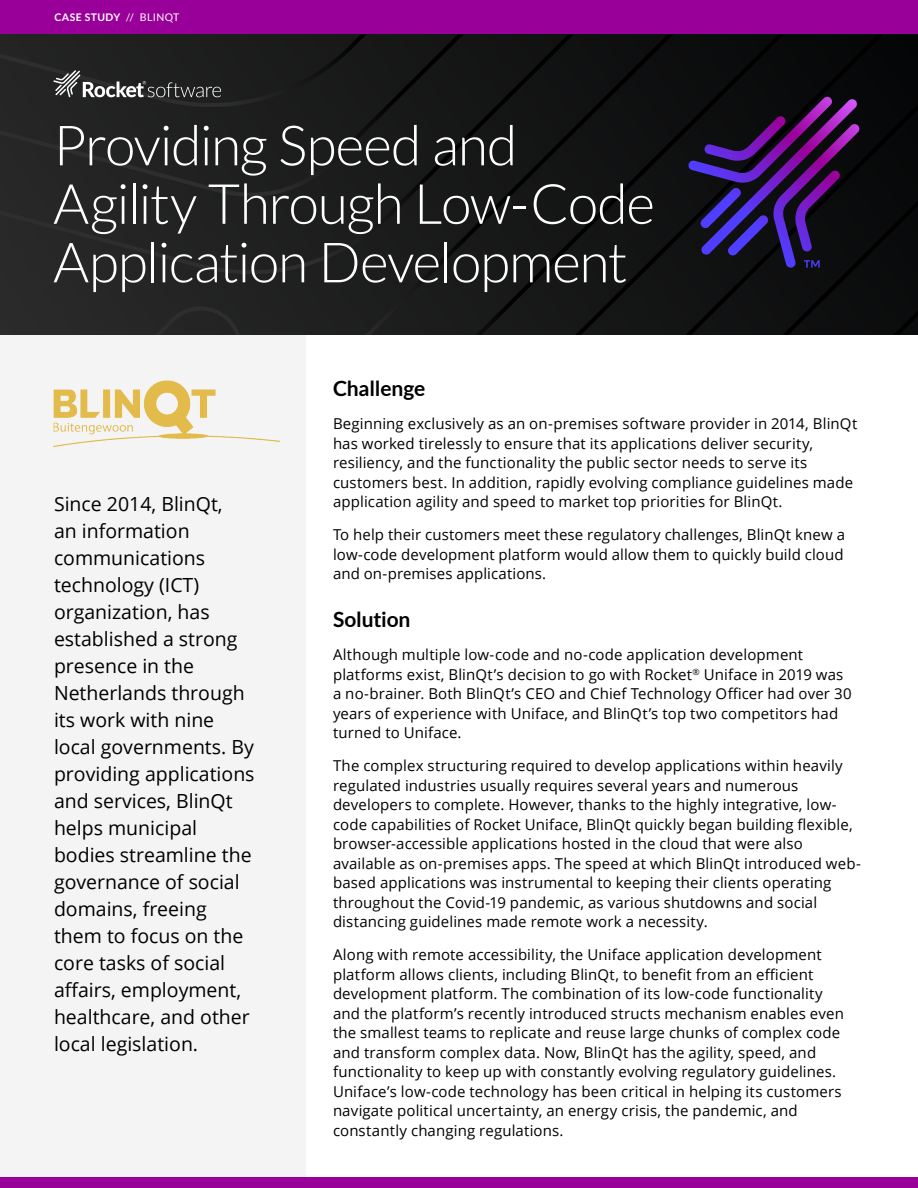
<style>
.page{position:relative;width:918px;height:1188px;background:#fff}
.page>*{position:absolute;margin:0;border:0;box-sizing:border-box;transform-origin:0 0}
.H1-Product_name{font:300 55.5px/58.5px "Lato";letter-spacing:-.02em;color:#fff}
.H7{font:700 21px "Lato";letter-spacing:-.005em;color:#000}
.body_product_intro_s{font:19.5px/27px "Open Sans";color:#000}
.body_copy_text{font:15px/19.5px "Open Sans";letter-spacing:.01em;color:#000}
.eyebrow___category{font:700 10.5px "Lato";letter-spacing:.04em;color:#fff}
.s1{font-weight:400}
</style>
<div class="page">
<div style="left:0;top:323px;width:306px;height:865px;background:#f4f4f5"></div>
<svg style="left:0;top:34px;width:918px;height:301px;background:#181819"></svg>
<div style="left:0;top:0;width:918px;height:34px;background:#909"></div>
<svg style="left:688px;top:97px;width:171px;height:171px;background:#2a1345"></svg>
<svg style="left:53px;top:70px;width:168px;height:27px;background:#494949"></svg>
<div style="left:0;top:1177px;width:918px;height:11px;background:#909"></div>
<img style="left:54px;top:380px;width:226px;height:67px">
<p class="eyebrow___category" style="left:54px;top:11px;width:127px">CASE STUDY <span class="s1">// BLINQT</span></p>
<p class="H1-Product_name" style="left:53px;top:116px;width:603px">Providing Speed and<br>Agility Through Low-Code<br>Application Development</p>
<p class="body_product_intro_s" style="left:54px;top:490px;width:202px">Since 2014, BlinQt,<br>an information communications technology (ICT) organization, has established a strong presence in the<br>Netherlands through its work with nine local governments. By providing applications and services, BlinQt helps municipal bodies streamline the governance of social domains, freeing them to focus on the core tasks of social affairs, employment, healthcare, and other local legislation.</p>
<p class="H7" style="left:333px;top:377px;width:94px">Challenge</p>
<p class="body_copy_text" style="left:333px;top:414px;width:526px">Beginning exclusively as an on-premises software provider in 2014, BlinQt has worked tirelessly to ensure that its applications deliver security, resiliency, and the functionality the public sector needs to serve its customers best. In addition, rapidly evolving compliance guidelines made application agility and speed to market top priorities for BlinQt.</p>
<p class="body_copy_text" style="left:333px;top:525px;width:514px;text-align:justify">To help their customers meet these regulatory challenges, BlinQt knew a low-code development platform would allow them to quickly build cloud and on-premises applications.</p>
<p class="H7" style="left:333px;top:608px;width:79px">Solution</p>
<p class="body_copy_text" style="left:333px;top:645px;width:520px">Although multiple low-code and no-code application development platforms exist, BlinQt’s decision to go with Rocket<sup>®</sup> Uniface in 2019 was a no-brainer. Both BlinQt’s CEO and Chief Technology Officer had over 30 years of experience with Uniface, and BlinQt’s top two competitors had turned to Uniface.</p>
<p class="body_copy_text" style="left:333px;top:756px;width:529px">The complex structuring required to develop applications within heavily regulated industries usually requires several years and numerous developers to complete. However, thanks to the highly integrative, low&shy;code capabilities of Rocket Uniface, BlinQt quickly began building flexible, browser-accessible applications hosted in the cloud that were also available as on-premises apps. The speed at which BlinQt introduced web&shy;based applications was instrumental to keeping their clients operating throughout the Covid-19 pandemic, as various shutdowns and social distancing guidelines made remote work a necessity.</p>
<p class="body_copy_text" style="left:333px;top:945px;width:513px">Along with remote accessibility, the Uniface application development platform allows clients, including BlinQt, to benefit from an efficient development platform. The combination of its low-code functionality and the platform’s recently introduced structs mechanism enables even the smallest teams to replicate and reuse large chunks of complex code and transform complex data. Now, BlinQt has the agility, speed, and functionality to keep up with constantly evolving regulatory guidelines.<br>Uniface’s low-code technology has been critical in helping its customers navigate political uncertainty, an energy crisis, the pandemic, and constantly changing regulations.</p>
</div>
